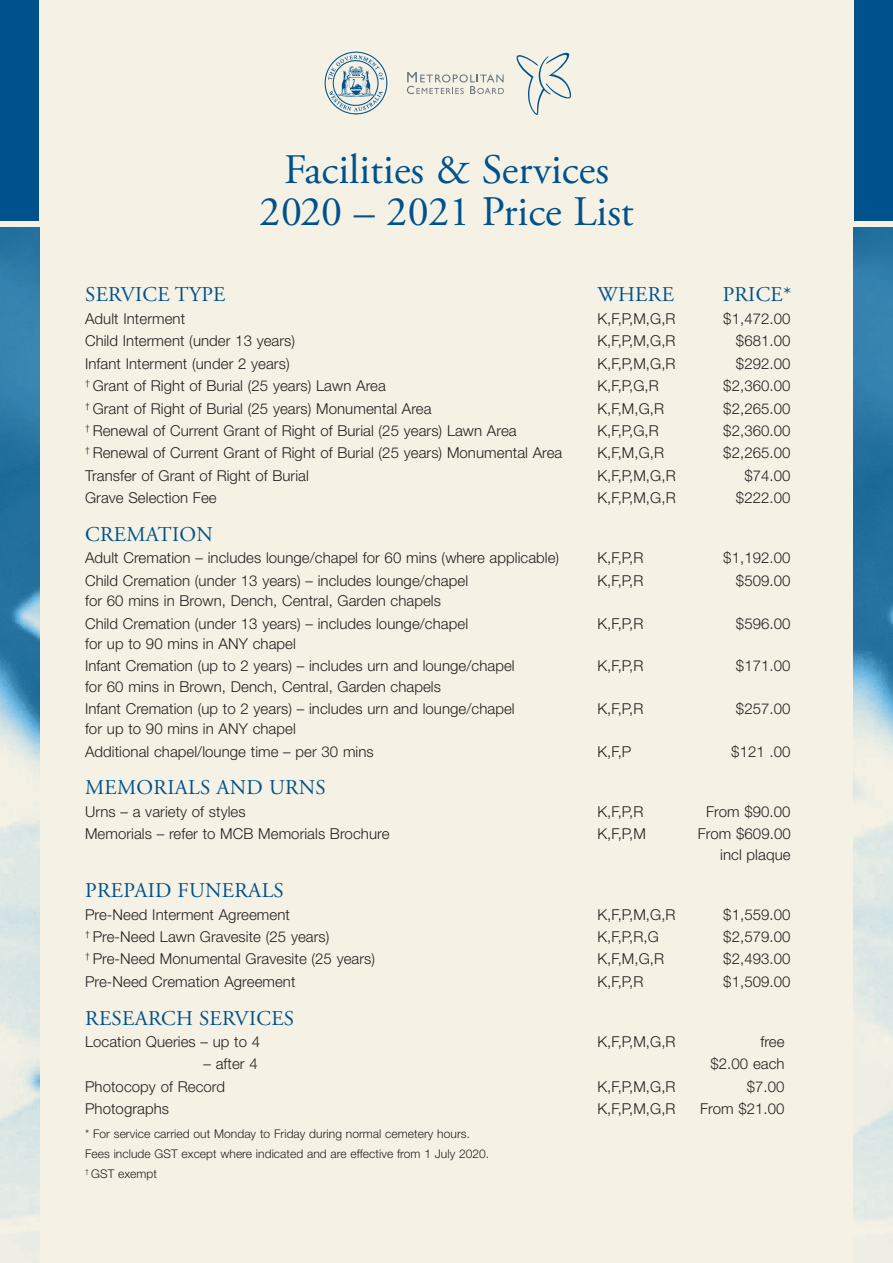
<style>
.page{position:relative;width:893px;height:1263px;background:#f5f2e5}
.page>*{position:absolute;margin:0;border:0;box-sizing:border-box;transform-origin:0 0}
.t1{font:42px/42px "Adobe Garamond Pro";color:#00528c;text-align:center}
.t2{font:21px "Adobe Garamond Pro";letter-spacing:.015em;color:#00528c}
.t3{font:300 15px/20.2px "Helvetica Neue";letter-spacing:.005em;color:#231f20}
.t4{font:300 12px/20.1px "Helvetica Neue";letter-spacing:.005em;color:#231f20}
</style>
<div class="page">
<img style="left:854px;top:228px;width:39px;height:1015px">
<div style="left:854px;top:0;width:39px;height:220px;background:#00528c"></div>
<img style="left:0;top:228px;width:39px;height:1035px">
<div style="left:0;top:0;width:39px;height:220px;background:#00528c"></div>
<img style="left:324px;top:51px;width:64px;height:64px">
<svg style="left:407px;top:72px;width:97px;height:22px"></svg>
<svg style="left:516px;top:52px;width:55px;height:63px"></svg>
<h1 class="t1" style="left:259px;top:150px;width:376px">Facilities &amp; Services<br>2020 – 2021 Price List</h1>
<h2 class="t2" style="left:85px;top:282px;width:142px">SERVICE TYPE</h2>
<h2 class="t2" style="left:598px;top:282px;width:78px">WHERE</h2>
<h2 class="t2" style="left:723px;top:282px;width:70px">PRICE*</h2>
<p class="t3" style="left:85px;top:308px;width:102px">Adult Interment</p>
<p class="t3" style="left:597px;top:308px;width:80px">K,F,P,M,G,R</p>
<p class="t3" style="left:723px;top:308px;width:69px">$1,472.00</p>
<p class="t3" style="left:85px;top:330px;width:212px">Child Interment (under 13 years)</p>
<p class="t3" style="left:597px;top:330px;width:80px">K,F,P,M,G,R</p>
<p class="t3" style="left:736px;top:330px;width:56px">$681.00</p>
<p class="t3" style="left:85px;top:353px;width:206px">Infant Interment (under 2 years)</p>
<p class="t3" style="left:597px;top:353px;width:80px">K,F,P,M,G,R</p>
<p class="t3" style="left:736px;top:353px;width:56px">$292.00</p>
<p class="t3" style="left:85px;top:375px;width:302px"><sup>†</sup> Grant of Right of Burial (25 years) Lawn Area</p>
<p class="t3" style="left:597px;top:375px;width:63px">K,F,P,G,R</p>
<p class="t3" style="left:723px;top:375px;width:69px">$2,360.00</p>
<p class="t3" style="left:85px;top:398px;width:348px"><sup>†</sup> Grant of Right of Burial (25 years) Monumental Area</p>
<p class="t3" style="left:597px;top:398px;width:68px">K,F,M,G,R</p>
<p class="t3" style="left:723px;top:398px;width:69px">$2,265.00</p>
<p class="t3" style="left:85px;top:420px;width:433px"><sup>†</sup> Renewal of Current Grant of Right of Burial (25 years) Lawn Area</p>
<p class="t3" style="left:597px;top:420px;width:63px">K,F,P,G,R</p>
<p class="t3" style="left:723px;top:420px;width:69px">$2,360.00</p>
<p class="t3" style="left:85px;top:443px;width:479px"><sup>†</sup> Renewal of Current Grant of Right of Burial (25 years) Monumental Area</p>
<p class="t3" style="left:597px;top:443px;width:68px">K,F,M,G,R</p>
<p class="t3" style="left:723px;top:443px;width:69px">$2,265.00</p>
<p class="t3" style="left:85px;top:465px;width:225px">Transfer of Grant of Right of Burial</p>
<p class="t3" style="left:597px;top:465px;width:80px">K,F,P,M,G,R</p>
<p class="t3" style="left:744px;top:465px;width:48px">$74.00</p>
<p class="t3" style="left:85px;top:488px;width:133px">Grave Selection Fee</p>
<p class="t3" style="left:597px;top:488px;width:80px">K,F,P,M,G,R</p>
<p class="t3" style="left:736px;top:488px;width:56px">$222.00</p>
<h2 class="t2" style="left:85px;top:522px;width:129px">CREMATION</h2>
<p class="t3" style="left:85px;top:548px;width:476px">Adult Cremation – includes lounge/chapel for 60 mins (where applicable)</p>
<p class="t3" style="left:597px;top:548px;width:47px">K,F,P,R</p>
<p class="t3" style="left:723px;top:548px;width:69px">$1,192.00</p>
<p class="t3" style="left:85px;top:570px;width:385px">Child Cremation (under 13 years) – includes lounge/chapel for 60 mins in Brown, Dench, Central, Garden chapels</p>
<p class="t3" style="left:597px;top:570px;width:47px">K,F,P,R</p>
<p class="t3" style="left:736px;top:570px;width:56px">$509.00</p>
<p class="t3" style="left:85px;top:613px;width:385px">Child Cremation (under 13 years) – includes lounge/chapel for up to 90 mins in ANY chapel</p>
<p class="t3" style="left:597px;top:613px;width:47px">K,F,P,R</p>
<p class="t3" style="left:736px;top:613px;width:56px">$596.00</p>
<p class="t3" style="left:85px;top:655px;width:431px">Infant Cremation (up to 2 years) – includes urn and lounge/chapel for 60 mins in Brown, Dench, Central, Garden chapels</p>
<p class="t3" style="left:597px;top:655px;width:47px">K,F,P,R</p>
<p class="t3" style="left:736px;top:655px;width:56px">$171.00</p>
<p class="t3" style="left:85px;top:698px;width:431px">Infant Cremation (up to 2 years) – includes urn and lounge/chapel for up to 90 mins in ANY chapel</p>
<p class="t3" style="left:597px;top:698px;width:47px">K,F,P,R</p>
<p class="t3" style="left:736px;top:698px;width:56px">$257.00</p>
<p class="t3" style="left:85px;top:741px;width:290px">Additional chapel/lounge time – per 30 mins</p>
<p class="t3" style="left:597px;top:741px;width:35px">K,F,P</p>
<p class="t3" style="left:731px;top:741px;width:61px">$121 .00</p>
<h2 class="t2" style="left:85px;top:775px;width:242px">MEMORIALS AND URNS</h2>
<p class="t3" style="left:85px;top:801px;width:162px">Urns – a variety of styles</p>
<p class="t3" style="left:597px;top:801px;width:47px">K,F,P,R</p>
<p class="t3" style="left:706px;top:801px;width:86px">From $90.00</p>
<p class="t3" style="left:85px;top:823px;width:306px">Memorials – refer to MCB Memorials Brochure</p>
<p class="t3" style="left:597px;top:823px;width:50px">K,F,P,M</p>
<p class="t3" style="left:698px;top:823px;width:94px;text-align:right">From $609.00 incl plaque</p>
<h2 class="t2" style="left:85px;top:878px;width:200px">PREPAID FUNERALS</h2>
<p class="t3" style="left:85px;top:904px;width:206px">Pre-Need Interment Agreement</p>
<p class="t3" style="left:597px;top:904px;width:80px">K,F,P,M,G,R</p>
<p class="t3" style="left:723px;top:904px;width:69px">$1,559.00</p>
<p class="t3" style="left:85px;top:926px;width:246px"><sup>†</sup> Pre-Need Lawn Gravesite (25 years)</p>
<p class="t3" style="left:597px;top:926px;width:63px">K,F,P,R,G</p>
<p class="t3" style="left:723px;top:926px;width:69px">$2,579.00</p>
<p class="t3" style="left:85px;top:949px;width:292px"><sup>†</sup> Pre-Need Monumental Gravesite (25 years)</p>
<p class="t3" style="left:597px;top:949px;width:68px">K,F,M,G,R</p>
<p class="t3" style="left:723px;top:949px;width:69px">$2,493.00</p>
<p class="t3" style="left:85px;top:971px;width:212px">Pre-Need Cremation Agreement</p>
<p class="t3" style="left:597px;top:971px;width:47px">K,F,P,R</p>
<p class="t3" style="left:723px;top:971px;width:69px">$1,509.00</p>
<h2 class="t2" style="left:85px;top:1005px;width:210px">RESEARCH SERVICES</h2>
<p class="t3" style="left:85px;top:1031px;width:177px">Location Queries – up to 4</p>
<p class="t3" style="left:597px;top:1031px;width:80px">K,F,P,M,G,R</p>
<p class="t3" style="left:760px;top:1031px;width:26px">free</p>
<p class="t3" style="left:204px;top:1054px;width:56px">– after 4</p>
<p class="t3" style="left:710px;top:1054px;width:76px">$2.00 each</p>
<p class="t3" style="left:85px;top:1076px;width:142px">Photocopy of Record</p>
<p class="t3" style="left:597px;top:1076px;width:80px">K,F,P,M,G,R</p>
<p class="t3" style="left:747px;top:1076px;width:39px">$7.00</p>
<p class="t3" style="left:85px;top:1098px;width:86px">Photographs</p>
<p class="t3" style="left:597px;top:1098px;width:80px">K,F,P,M,G,R</p>
<p class="t3" style="left:700px;top:1098px;width:86px">From $21.00</p>
<p class="t4" style="left:85px;top:1123px;width:406px">* For service carried out Monday to Friday during normal cemetery hours.<br>Fees include GST except where indicated and are effective from 1 July 2020. <sup>†</sup> GST exempt</p>
</div>
